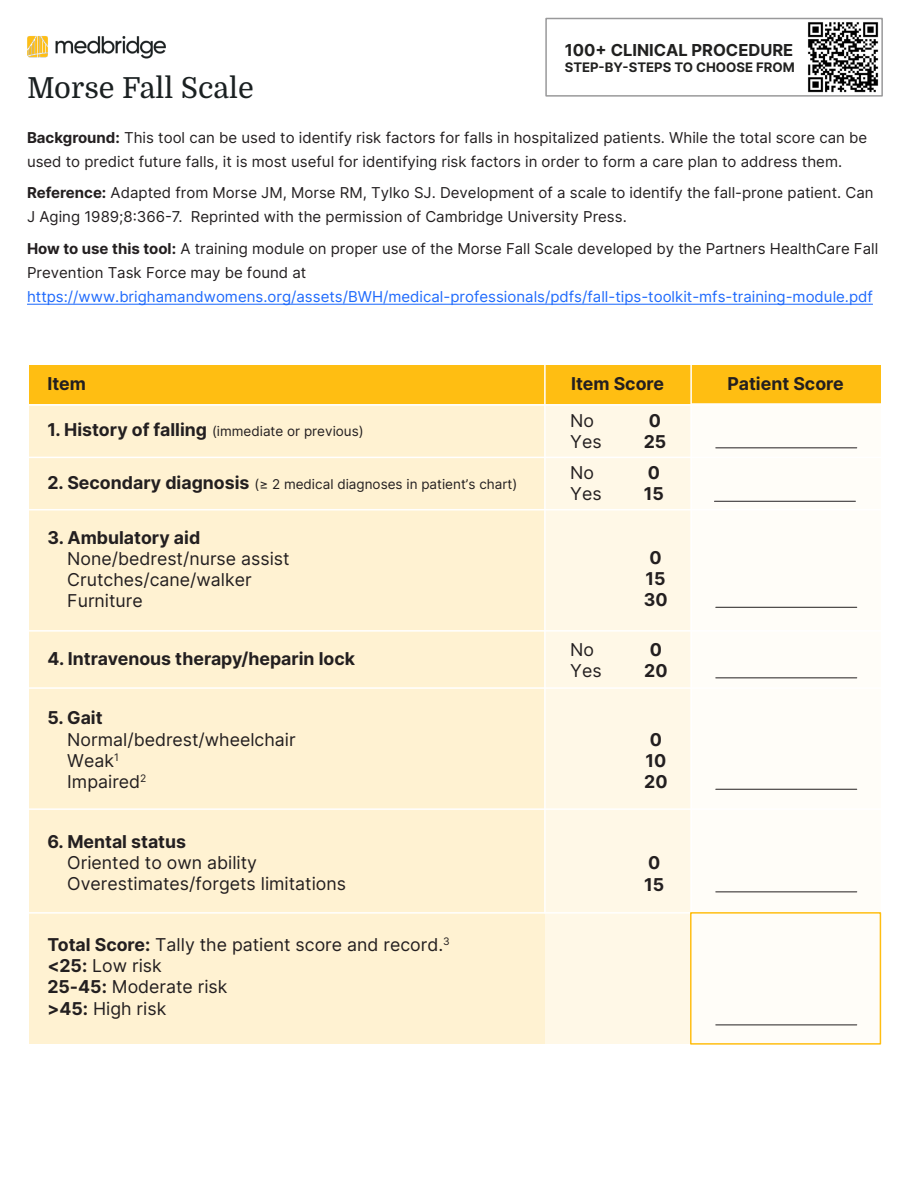
<style>
.page{position:relative;width:918px;height:1188px;background:#fff}
.page>*{position:absolute;margin:0;border:0;box-sizing:border-box;transform-origin:0 0}
.t1{font:28.95px "Domine";color:#1a2021}
.t2{font:17.7px/21.3px "Inter";color:#231f20}
.t3{font:700 17.7px/21.3px "Inter";color:#231f20}
.t4{font:700 16.5px "Inter";color:#212120}
.t5{font:15px/24px "Inter";color:#231f20}
.t6{font:15px "Inter";color:#1f6afc}
.t7{font:13.5px "Inter";color:#231f20}
.t8{font:700 13.2px "Inter";color:#212120}
.s1{font-weight:700}
.s2{font-weight:700;font-size:17.7px}
</style>
<div class="page">
<img style="left:27px;top:36px;width:139px;height:23px">
<hr style="left:27px;top:304px;width:846px;height:1px;background:#1f6afc">
<div style="left:545px;top:18px;width:338px;height:79px;background:#fff;border:2px solid #99999a"></div>
<img style="left:808px;top:22px;width:71px;height:71px">
<div style="left:29px;top:365px;width:852px;height:679px;background:#fff8e7"></div>
<div style="left:29px;top:405px;width:516px;height:639px;background:#fff2d2"></div>
<hr style="left:29px;top:404px;width:858px;height:2px;background:#fff">
<div style="left:29px;top:365px;width:852px;height:39px;background:#ffbe12"></div>
<hr style="left:544px;top:357px;width:2px;height:556px;background:#fff">
<div style="left:691px;top:404px;width:190px;height:640px;background:#fffdf8"></div>
<hr style="left:716px;top:891px;width:141px;height:1px;background:#231f20">
<hr style="left:716px;top:789px;width:141px;height:1px;background:#231f20">
<hr style="left:716px;top:677px;width:141px;height:1px;background:#231f20">
<hr style="left:716px;top:607px;width:141px;height:1px;background:#231f20">
<hr style="left:714px;top:501px;width:141px;height:1px;background:#231f20">
<hr style="left:716px;top:447px;width:141px;height:1px;background:#231f20">
<hr style="left:716px;top:1025px;width:141px;height:1px;background:#231f20">
<hr style="left:29px;top:457px;width:852px;height:1px;background:#fff">
<hr style="left:29px;top:509px;width:852px;height:1px;background:#fff">
<hr style="left:29px;top:687px;width:852px;height:2px;background:#fff">
<hr style="left:29px;top:808px;width:852px;height:2px;background:#fff">
<hr style="left:29px;top:630px;width:852px;height:2px;background:#fff">
<hr style="left:29px;top:912px;width:852px;height:2px;background:#fff">
<hr style="left:690px;top:357px;width:2px;height:687px;background:#fff">
<div style="left:690px;top:912px;width:191px;height:133px;border:2px solid #ffbe12"></div>
<p class="t4" style="left:565px;top:38px;width:230px">100+ CLINICAL PROCEDURE</p>
<p class="t8" style="left:565px;top:58px;width:231px">STEP-BY-STEPS TO CHOOSE FROM</p>
<h1 class="t1" style="left:27px;top:72px;width:228px">Morse Fall Scale</h1>
<p class="t5" style="left:27px;top:125px;width:842px"><span class="s1">Background:</span> This tool can be used to identify risk factors for falls in hospitalized patients. While the total score can be used to predict future falls, it is most useful for identifying risk factors in order to form a care plan to address them.</p>
<p class="t5" style="left:27px;top:180px;width:848px"><span class="s1">Reference:</span> Adapted from Morse JM, Morse RM, Tylko SJ. Development of a scale to identify the fall-prone patient. Can<br>J Aging 1989;8:366-7. Reprinted with the permission of Cambridge University Press.</p>
<p class="t5" style="left:27px;top:236px;width:853px"><span class="s1">How to use this tool:</span> A training module on proper use of the Morse Fall Scale developed by the Partners HealthCare Fall<br>Prevention Task Force may be found at</p>
<p class="t6" style="left:27px;top:285px;width:847px">https://www.brighamandwomens.org/assets/BWH/medical-professionals/pdfs/fall-tips-toolkit-mfs-training-module.pdf</p>
<p class="t3" style="left:47px;top:373px;width:40px">Item</p>
<p class="t3" style="left:571px;top:373px;width:94px">Item Score</p>
<p class="t7" style="left:47px;top:421px;width:318px"><span class="s2">1. History of falling</span> (immediate or previous)</p>
<p class="t3" style="left:644px;top:409px;width:24px">0<br>25</p>
<p class="t7" style="left:47px;top:474px;width:471px"><span class="s2">2. Secondary diagnosis</span> (≥ 2 medical diagnoses in patient’s chart)</p>
<p class="t3" style="left:47px;top:526px;width:154px">3. Ambulatory aid</p>
<p class="t2" style="left:67px;top:547px;width:224px">None/bedrest/nurse assist<br>Crutches/cane/walker<br>Furniture</p>
<p class="t2" style="left:570px;top:409px;width:33px">No<br>Yes</p>
<p class="t2" style="left:570px;top:461px;width:33px">No<br>Yes</p>
<p class="t3" style="left:644px;top:461px;width:22px">0<br>15</p>
<p class="t3" style="left:644px;top:546px;width:25px;text-align:center">0<br>15<br>30</p>
<p class="t3" style="left:644px;top:638px;width:25px;text-align:center">0<br>20</p>
<p class="t2" style="left:570px;top:638px;width:33px">No<br>Yes</p>
<p class="t3" style="left:47px;top:648px;width:309px">4. Intravenous therapy/heparin lock</p>
<p class="t3" style="left:47px;top:707px;width:57px">5. Gait</p>
<p class="t2" style="left:67px;top:728px;width:230px">Normal/bedrest/wheelchair<br>Weak<sup>1<br></sup>Impaired<sup>2</sup></p>
<p class="t3" style="left:47px;top:830px;width:140px">6. Mental status</p>
<p class="t2" style="left:67px;top:851px;width:280px">Oriented to own ability<br>Overestimates/forgets limitations</p>
<p class="t2" style="left:47px;top:933px;width:404px"><span class="s1">Total Score:</span> Tally the patient score and record.<sup>3 </sup><span class="s1">&lt;25:</span> Low risk<br><span class="s1">25-45:</span> Moderate risk<br><span class="s1">&gt;45:</span> High risk</p>
<p class="t3" style="left:644px;top:728px;width:25px;text-align:center">0<br>10<br>20</p>
<p class="t3" style="left:644px;top:852px;width:22px">0<br>15</p>
<p class="t3" style="left:728px;top:373px;width:118px">Patient Score</p>
</div>
